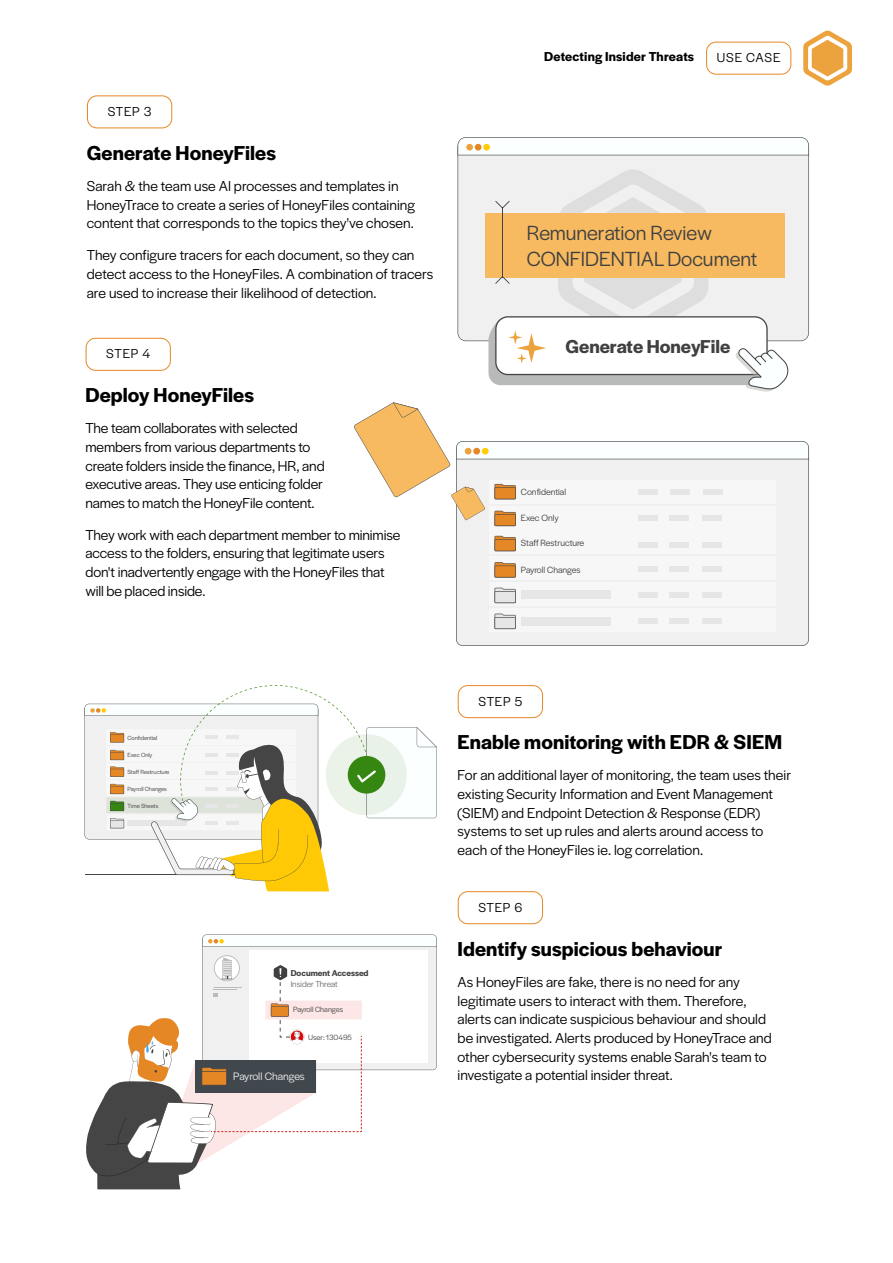
<style>
.page{position:relative;width:893px;height:1263px;background:#fff}
.page>*{position:absolute;margin:0;border:0;box-sizing:border-box;transform-origin:0 0}
.t1{font:21.3px/25.7px "Halyard Display";color:#404040}
.Subheading{font:600 21px "Halyard Display";letter-spacing:.005em;color:#000}
.t2{font:600 19.5px "Halyard Display";color:#404040}
.Body_text{font:15px/18.6px "Halyard Display";color:#000}
.Body_Text_-_Regular__Justify{font:13.5px "Halyard Display";letter-spacing:.05em;color:#000}
.Body_Text_-_Regular__Justify-2{font:600 13.5px "Halyard Display";letter-spacing:.015em;color:#000}
.t3{font:11.25px "Halyard Display";color:#f0f0f0}
.t4{font:9.45px "Halyard Display";color:#404040}
.t5{font:600 8.85px "Halyard Display";color:#404040}
.t6{font:300 8.85px "Halyard Display";color:#404040}
.t7{font:7.95px "Halyard Display";color:#454545}
.t8{font:6.15px "Halyard Display";color:#404040}
</style>
<div class="page">
<div style="left:706px;top:42px;width:85px;height:33px;border:1px solid #e78826;border-radius:10px"></div>
<svg style="left:803px;top:30px;width:49px;height:56px"></svg>
<div style="left:87px;top:95px;width:85px;height:33px;border:1px solid #e78826;border-radius:10px"></div>
<div style="left:86px;top:338px;width:85px;height:33px;border:1px solid #e78826;border-radius:10px"></div>
<div style="left:458px;top:685px;width:85px;height:33px;border:1px solid #e78826;border-radius:10px"></div>
<div style="left:458px;top:891px;width:85px;height:33px;border:1px solid #e78826;border-radius:10px"></div>
<svg style="left:458px;top:155px;width:351px;height:186px;fill:#f0f0f0"></svg>
<svg style="left:458px;top:137px;width:351px;height:18px"></svg>
<div style="left:466px;top:144px;width:7px;height:7px;background:#eda33d;border-radius:50%"></div>
<div style="left:475px;top:144px;width:6px;height:7px;background:#e68726;border-radius:50%"></div>
<div style="left:483px;top:144px;width:7px;height:7px;background:#ffcc05;border-radius:50%"></div>
<svg style="left:488px;top:169px;width:301px;height:223px"></svg>
<div style="left:456px;top:526px;width:353px;height:120px;background:#f0f0f0"></div>
<div style="left:489px;top:506px;width:286px;height:23px;background:#f7f7f7"></div>
<div style="left:489px;top:530px;width:286px;height:24px;background:#f7f7f7"></div>
<div style="left:489px;top:556px;width:286px;height:24px;background:#f7f7f7"></div>
<div style="left:489px;top:582px;width:286px;height:24px;background:#f7f7f7"></div>
<div style="left:489px;top:608px;width:286px;height:24px;background:#f7f7f7"></div>
<svg style="left:495px;top:536px;width:21px;height:15px"></svg>
<svg style="left:494px;top:614px;width:22px;height:15px"></svg>
<svg style="left:494px;top:588px;width:22px;height:15px"></svg>
<div style="left:521px;top:617px;width:89px;height:9px;background:#e6e6e6"></div>
<div style="left:521px;top:590px;width:89px;height:9px;background:#e6e6e6"></div>
<div style="left:638px;top:542px;width:19px;height:6px;background:#e6e6e6"></div>
<div style="left:669px;top:542px;width:19px;height:6px;background:#e6e6e6"></div>
<div style="left:702px;top:542px;width:19px;height:6px;background:#e6e6e6"></div>
<div style="left:638px;top:567px;width:19px;height:5px;background:#e6e6e6"></div>
<div style="left:669px;top:567px;width:19px;height:5px;background:#e6e6e6"></div>
<div style="left:702px;top:567px;width:19px;height:5px;background:#e6e6e6"></div>
<div style="left:638px;top:592px;width:19px;height:6px;background:#e6e6e6"></div>
<div style="left:669px;top:592px;width:19px;height:6px;background:#e6e6e6"></div>
<div style="left:702px;top:592px;width:19px;height:6px;background:#e6e6e6"></div>
<div style="left:638px;top:618px;width:19px;height:6px;background:#e6e6e6"></div>
<div style="left:669px;top:618px;width:19px;height:6px;background:#e6e6e6"></div>
<div style="left:702px;top:618px;width:19px;height:6px;background:#e6e6e6"></div>
<svg style="left:354px;top:402px;width:455px;height:124px"></svg>
<svg style="left:495px;top:562px;width:21px;height:15px"></svg>
<svg style="left:85px;top:685px;width:352px;height:206px"></svg>
<svg style="left:86px;top:934px;width:351px;height:255px"></svg>
<p class="Body_Text_-_Regular__Justify" style="left:108px;top:102px;width:45px">STEP 3</p>
<p class="Subheading" style="left:87px;top:138px;width:191px">Generate HoneyFiles</p>
<p class="Body_text" style="left:87px;top:176px;width:330px">Sarah &amp; the team use AI processes and templates in<br>HoneyTrace to create a series of HoneyFiles containing content that corresponds to the topics they've chosen.</p>
<p class="Body_text" style="left:87px;top:245px;width:348px">They configure tracers for each document, so they can detect access to the HoneyFiles. A combination of tracers are used to increase their likelihood of detection.</p>
<p class="Body_Text_-_Regular__Justify" style="left:106px;top:344px;width:45px">STEP 4</p>
<p class="Subheading" style="left:85px;top:380px;width:170px">Deploy HoneyFiles</p>
<p class="Body_text" style="left:85px;top:418px;width:241px">The team collaborates with selected members from various departments to create folders inside the finance, HR, and executive areas. They use enticing folder names to match the HoneyFile content.</p>
<p class="Body_text" style="left:85px;top:525px;width:316px">They work with each department member to minimise access to the folders, ensuring that legitimate users don't inadvertently engage with the HoneyFiles that will be placed inside.</p>
<p class="Body_Text_-_Regular__Justify-2" style="left:544px;top:47px;width:152px">Detecting Insider Threats</p>
<p class="Body_Text_-_Regular__Justify" style="left:717px;top:48px;width:65px">USE CASE</p>
<h1 class="t1" style="left:527px;top:219px;width:232px">Remuneration Review<br>CONFIDENTIAL Document</h1>
<h3 class="t2" style="left:566px;top:333px;width:166px">Generate HoneyFile</h3>
<p class="t4" style="left:521px;top:486px;width:47px">Confidential</p>
<p class="t4" style="left:521px;top:511px;width:39px">Exec Only</p>
<p class="t4" style="left:521px;top:537px;width:65px">Staff Restructure</p>
<p class="t4" style="left:521px;top:563px;width:61px">Payroll Changes</p>
<p class="t8" style="left:127px;top:733px;width:31px">Confidential</p>
<p class="t8" style="left:127px;top:767px;width:43px">Staff Restructure</p>
<p class="t8" style="left:127px;top:750px;width:26px">Exec Only</p>
<p class="t8" style="left:127px;top:784px;width:41px">Payroll Changes</p>
<p class="t8" style="left:127px;top:801px;width:32px">Time Sheets</p>
<p class="t5" style="left:291px;top:966px;width:79px">Document Accessed</p>
<p class="t6" style="left:291px;top:978px;width:49px">Insider Threat</p>
<p class="t7" style="left:293px;top:1004px;width:52px">Payroll Changes</p>
<p class="t7" style="left:308px;top:1031px;width:45px">User: 130495</p>
<p class="t3" style="left:233px;top:1068px;width:73px">Payroll Changes</p>
<p class="Body_Text_-_Regular__Justify" style="left:479px;top:692px;width:45px">STEP 5</p>
<p class="Subheading" style="left:458px;top:727px;width:326px">Enable monitoring with EDR &amp; SIEM</p>
<p class="Body_text" style="left:458px;top:765px;width:335px">For an additional layer of monitoring, the team uses their existing Security Information and Event Management (SIEM) and Endpoint Detection &amp; Response (EDR) systems to set up rules and alerts around access to each of the HoneyFiles ie. log correlation.</p>
<p class="Body_Text_-_Regular__Justify" style="left:478px;top:898px;width:46px">STEP 6</p>
<p class="Subheading" style="left:458px;top:933px;width:266px">Identify suspicious behaviour</p>
<p class="Body_text" style="left:458px;top:972px;width:316px">As HoneyFiles are fake, there is no need for any legitimate users to interact with them. Therefore, alerts can indicate suspicious behaviour and should be investigated. Alerts produced by HoneyTrace and other cybersecurity systems enable Sarah's team to investigate a potential insider threat.</p>
</div>
